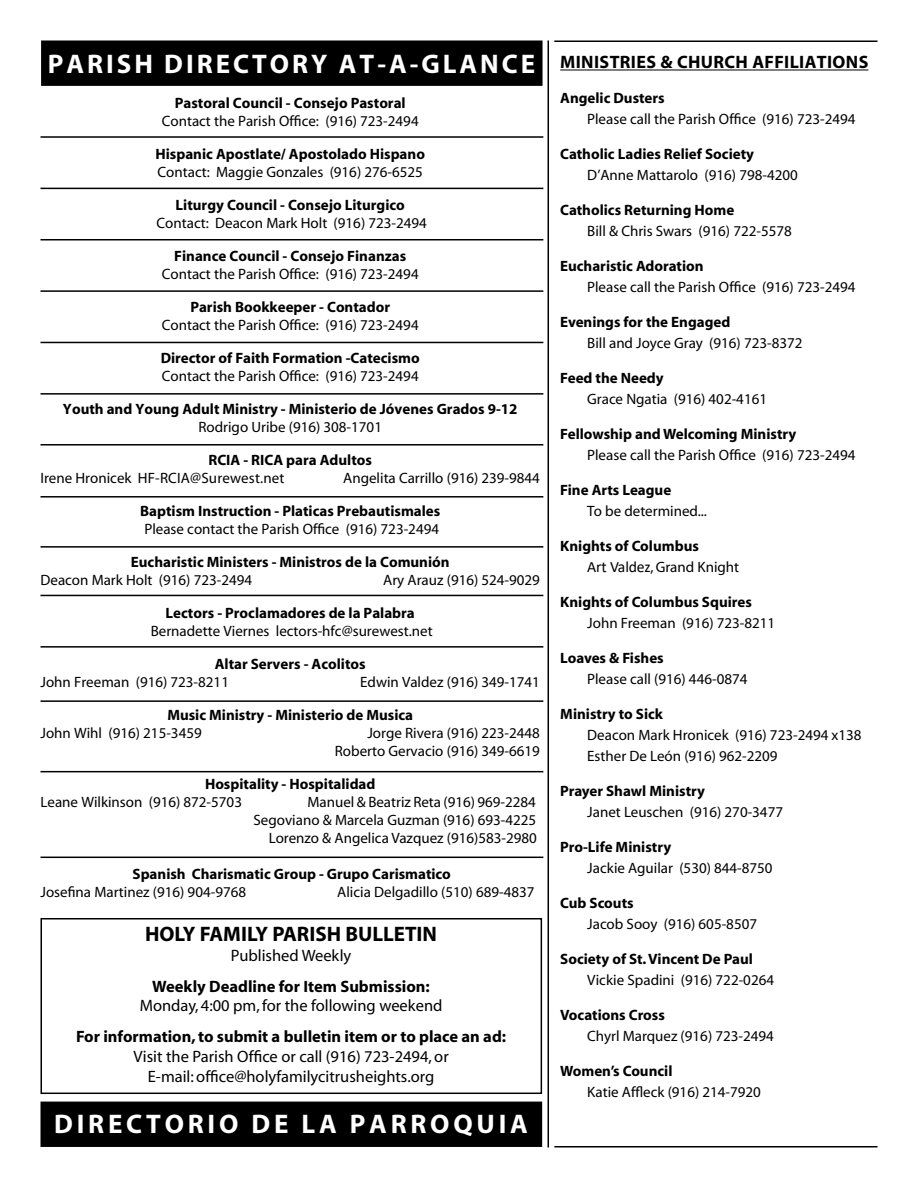
<style>
.page{position:relative;width:918px;height:1188px;background:#fff}
.page>*{position:absolute;margin:0;border:0;box-sizing:border-box;transform-origin:0 0}
.t1{font:700 27px "Myriad";letter-spacing:.125em;color:#fff}
.t2{font:700 21px "Myriad";color:#000}
.t3{font:700 18px "Myriad";letter-spacing:.02em;color:#000}
.t4{font:16.5px/19.8px "Myriad";color:#000;text-align:center}
.t5{font:700 16.5px "Myriad";color:#000}
.t6{font:15px/18px "Myriad";color:#000;text-align:right}
.t7{font:700 15px/21px "Myriad";color:#000}
.s1{font-family:"Calibri";font-weight:400;font-size:15.75px}
.s2{font-weight:400}
</style>
<div class="page">
<hr style="left:560px;top:70px;width:308px;height:1px;background:#000">
<div style="left:40px;top:918px;width:502px;height:176px;border:2px solid #000"></div>
<div style="left:42px;top:41px;width:500px;height:44px;background:#000"></div>
<div style="left:41px;top:40px;width:502px;height:46px;border:2px solid #000"></div>
<div style="left:41px;top:1102px;width:500px;height:44px;background:#000"></div>
<div style="left:40px;top:1102px;width:502px;height:45px;border:2px solid #000"></div>
<hr style="left:548px;top:40px;width:1px;height:1108px;background:#000">
<hr style="left:554px;top:1146px;width:324px;height:2px;background:#000">
<hr style="left:554px;top:40px;width:323px;height:2px;background:#000">
<hr style="left:40px;top:136px;width:503px;height:2px;background:#000">
<hr style="left:40px;top:188px;width:503px;height:1px;background:#000">
<hr style="left:40px;top:239px;width:503px;height:1px;background:#000">
<hr style="left:40px;top:290px;width:503px;height:2px;background:#000">
<hr style="left:40px;top:342px;width:503px;height:1px;background:#000">
<hr style="left:40px;top:393px;width:503px;height:2px;background:#000">
<hr style="left:40px;top:444px;width:503px;height:2px;background:#000">
<hr style="left:40px;top:496px;width:503px;height:2px;background:#000">
<hr style="left:40px;top:595px;width:503px;height:1px;background:#000">
<hr style="left:40px;top:646px;width:503px;height:2px;background:#000">
<hr style="left:40px;top:700px;width:503px;height:2px;background:#000">
<hr style="left:40px;top:771px;width:503px;height:1px;background:#000">
<hr style="left:40px;top:857px;width:503px;height:1px;background:#000">
<hr style="left:40px;top:546px;width:503px;height:2px;background:#000">
<h1 class="t1" style="left:48px;top:50px;width:489px">PARISH DIRECTORY AT-A-GLANCE</h1>
<p class="t7" style="left:175px;top:93px;width:232px">Pastoral Council - Consejo Pastoral</p>
<p class="t6" style="left:162px;top:113px;width:258px">Contact the Parish Office: (916) 723-2494</p>
<p class="t7" style="left:155px;top:144px;width:271px">Hispanic Apostlate/ Apostolado Hispano</p>
<p class="t6" style="left:158px;top:164px;width:267px">Contact: Maggie Gonzales (916) 276-6525</p>
<p class="t7" style="left:176px;top:195px;width:231px">Liturgy Council - Consejo Liturgico</p>
<p class="t6" style="left:157px;top:215px;width:272px">Contact: Deacon Mark Holt (916) 723-2494</p>
<p class="t7" style="left:174px;top:246px;width:234px">Finance Council - Consejo Finanzas</p>
<p class="t6" style="left:162px;top:266px;width:258px">Contact the Parish Office: (916) 723-2494</p>
<p class="t7" style="left:190px;top:297px;width:201px">Parish Bookkeeper - Contador</p>
<p class="t6" style="left:162px;top:317px;width:258px">Contact the Parish Office: (916) 723-2494</p>
<p class="t7" style="left:161px;top:348px;width:261px">Director of Faith Formation -Catecismo</p>
<p class="t6" style="left:162px;top:368px;width:258px">Contact the Parish Office: (916) 723-2494</p>
<p class="t7" style="left:63px;top:399px;width:456px">Youth and Young Adult Ministry - Ministerio de Jóvenes Grados 9-12</p>
<p class="t6" style="left:198px;top:419px;width:185px">Rodrigo Uribe (916) 308-1701</p>
<p class="t7" style="left:208px;top:450px;width:165px">RCIA - RICA para Adultos</p>
<p class="t6" style="left:40px;top:470px;width:245px">Irene Hronicek HF-RCIA@Surewest.net</p>
<p class="t6" style="left:343px;top:470px;width:198px">Angelita Carrillo (916) 239-9844</p>
<p class="t7" style="left:140px;top:501px;width:302px">Baptism Instruction - Platicas Prebautismales</p>
<p class="t6" style="left:144px;top:521px;width:296px">Please contact the Parish Office (916) 723-2494</p>
<p class="t7" style="left:131px;top:552px;width:320px">Eucharistic Ministers - Ministros de la Comunión</p>
<p class="t6" style="left:40px;top:572px;width:213px">Deacon Mark Holt (916) 723-2494</p>
<p class="t6" style="left:383px;top:572px;width:158px">Ary Arauz (916) 524-9029</p>
<p class="t7" style="left:166px;top:603px;width:251px">Lectors - Proclamadores de la Palabra</p>
<p class="t6" style="left:151px;top:623px;width:284px">Bernadette Viernes lectors-hfc@surewest.net</p>
<p class="t7" style="left:215px;top:654px;width:152px">Altar Servers - Acolitos</p>
<p class="t6" style="left:40px;top:674px;width:190px">John Freeman (916) 723-8211</p>
<p class="t6" style="left:360px;top:674px;width:181px">Edwin Valdez (916) 349-1741</p>
<p class="t7" style="left:167px;top:705px;width:247px">Music Ministry - Ministerio de Musica</p>
<p class="t6" style="left:40px;top:725px;width:163px">John Wihl (916) 215-3459</p>
<p class="t6" style="left:335px;top:725px;width:207px">Jorge Rivera (916) 223-2448<br>Roberto Gervacio (916) 349-6619</p>
<p class="t7" style="left:205px;top:774px;width:172px">Hospitality - Hospitalidad</p>
<p class="t6" style="left:40px;top:794px;width:203px">Leane Wilkinson (916) 872-5703</p>
<p class="t6" style="left:254px;top:794px;width:285px">Manuel &amp; Beatriz Reta (916) 969-2284<br>Segoviano &amp; Marcela Guzman (916) 693-4225<br>Lorenzo &amp; Angelica Vazquez (916)583-2980</p>
<p class="t7" style="left:133px;top:864px;width:320px">Spanish Charismatic Group - Grupo Carismatico</p>
<p class="t6" style="left:40px;top:884px;width:207px">Josefina Martinez (916) 904-9768</p>
<p class="t6" style="left:337px;top:884px;width:199px">Alicia Delgadillo (510) 689-4837</p>
<h2 class="t2" style="left:145px;top:923px;width:294px">HOLY FAMILY PARISH BULLETIN</h2>
<p class="t4" style="left:231px;top:946px;width:122px">Published Weekly</p>
<p class="t5" style="left:152px;top:978px;width:279px">Weekly Deadline for Item Submission:</p>
<p class="t4" style="left:140px;top:997px;width:304px">Monday, 4:00 pm, for the following weekend</p>
<p class="t5" style="left:76px;top:1028px;width:432px">For information, to submit a bulletin item or to place an ad:</p>
<p class="t4" style="left:133px;top:1047px;width:317px">Visit the Parish Office or call (916) 723-2494, or<br>E-mail: office@holyfamilycitrusheights.org</p>
<h1 class="t1" style="left:54px;top:1110px;width:475px">DIRECTORIO DE LA PARROQUIA</h1>
<p class="t3" style="left:560px;top:53px;width:310px">MINISTRIES &amp; CHURCH AFFILIATIONS</p>
<p class="t7" style="left:560px;top:88px;width:106px">Angelic Dusters</p>
<p class="t6" style="left:587px;top:110px;width:270px">Please call the Parish Office (916) 723-2494</p>
<p class="t7" style="left:560px;top:144px;width:195px">Catholic Ladies Relief Society</p>
<p class="t6" style="left:587px;top:166px;width:212px">D’Anne Mattarolo (916) 798-4200</p>
<p class="t7" style="left:560px;top:200px;width:176px">Catholics Returning Home</p>
<p class="t6" style="left:587px;top:222px;width:206px">Bill &amp; Chris Swars (916) 722-5578</p>
<p class="t7" style="left:560px;top:256px;width:145px">Eucharistic Adoration</p>
<p class="t6" style="left:587px;top:278px;width:270px">Please call the Parish Office (916) 723-2494</p>
<p class="t7" style="left:560px;top:312px;width:172px">Evenings for the Engaged</p>
<p class="t6" style="left:587px;top:334px;width:217px">Bill and Joyce Gray (916) 723-8372</p>
<p class="t7" style="left:560px;top:368px;width:105px">Feed the Needy</p>
<p class="t6" style="left:587px;top:391px;width:181px">Grace Ngatia (916) 402-4161</p>
<p class="t7" style="left:560px;top:424px;width:238px">Fellowship and Welcoming Ministry</p>
<p class="t6" style="left:587px;top:447px;width:270px">Please call the Parish Office (916) 723-2494</p>
<p class="t7" style="left:560px;top:480px;width:113px">Fine Arts League</p>
<p class="t6" style="left:587px;top:503px;width:121px">To be determined...</p>
<p class="t7" style="left:587px;top:536px;width:153px;text-indent:-27px">Knights of Columbus<br><span class="s1">Art Valdez</span><span class="s2">, Grand Knight</span></p>
<p class="t7" style="left:560px;top:592px;width:193px">Knights of Columbus Squires</p>
<p class="t6" style="left:587px;top:615px;width:190px">John Freeman (916) 723-8211</p>
<p class="t7" style="left:560px;top:648px;width:105px">Loaves &amp; Fishes</p>
<p class="t6" style="left:587px;top:671px;width:162px">Please call (916) 446-0874</p>
<p class="t7" style="left:560px;top:704px;width:104px">Ministry to Sick</p>
<p class="t6" style="left:587px;top:725px;width:276px;line-height:21px;text-align:left">Deacon Mark Hronicek (916) 723-2494 x138<br>Esther De León (916) 962-2209</p>
<p class="t7" style="left:560px;top:781px;width:146px">Prayer Shawl Ministry</p>
<p class="t6" style="left:587px;top:804px;width:197px">Janet Leuschen (916) 270-3477</p>
<p class="t7" style="left:560px;top:837px;width:112px">Pro-Life Ministry</p>
<p class="t6" style="left:587px;top:860px;width:187px">Jackie Aguilar (530) 844-8750</p>
<p class="t7" style="left:560px;top:893px;width:75px">Cub Scouts</p>
<p class="t6" style="left:587px;top:916px;width:171px">Jacob Sooy (916) 605-8507</p>
<p class="t7" style="left:560px;top:949px;width:194px">Society of St. Vincent De Paul</p>
<p class="t6" style="left:587px;top:972px;width:188px">Vickie Spadini (916) 722-0264</p>
<p class="t7" style="left:560px;top:1005px;width:106px">Vocations Cross</p>
<p class="t6" style="left:587px;top:1028px;width:188px">Chyrl Marquez (916) 723-2494</p>
<p class="t7" style="left:560px;top:1061px;width:114px">Women’s Council</p>
<p class="t6" style="left:587px;top:1084px;width:175px">Katie Affleck (916) 214-7920</p>
</div>
